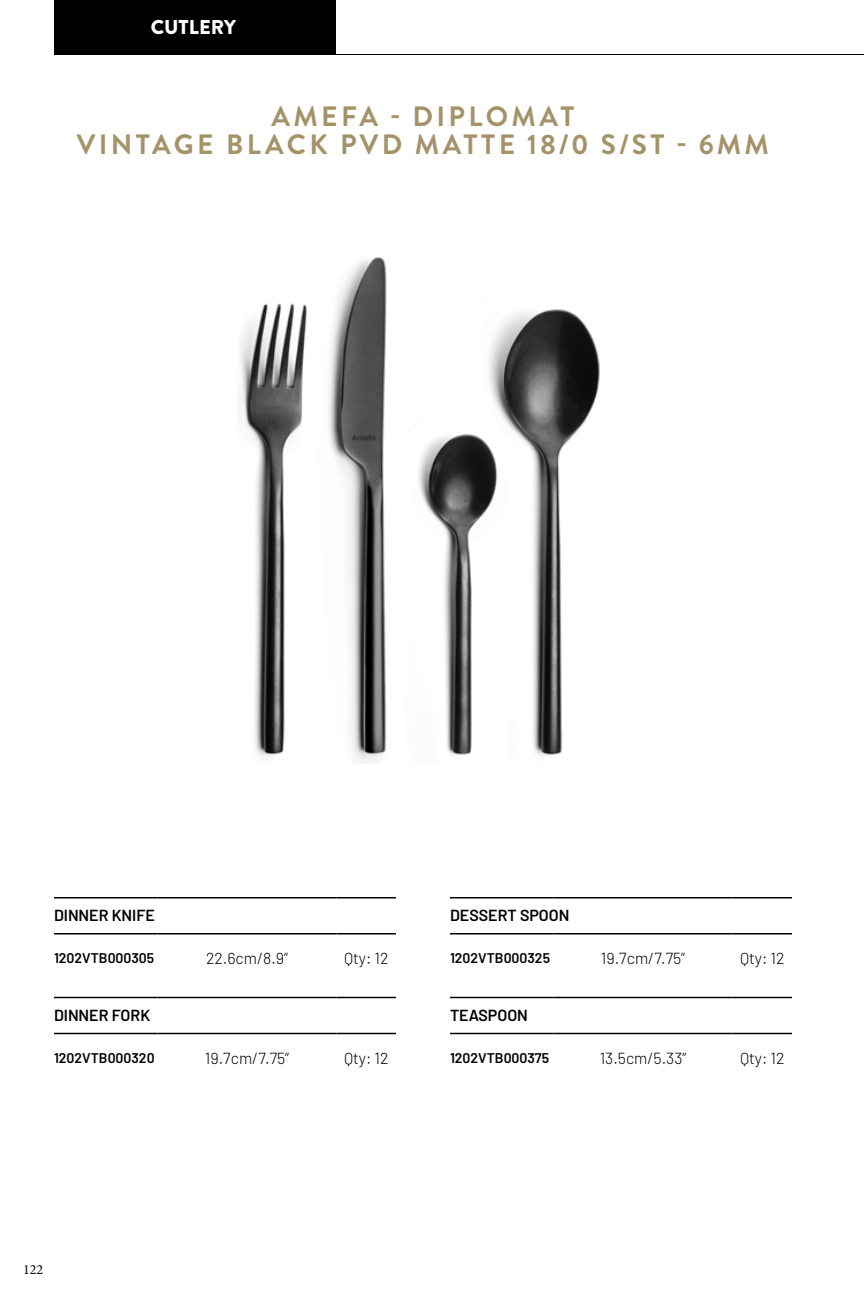
<style>
.page{position:relative;width:864px;height:1296px;background:#fff}
.page>*{position:absolute;margin:0;border:0;box-sizing:border-box;transform-origin:0 0}
.t1{font:700 28px/28px "Brandon Grotesque";letter-spacing:.12em;color:#a49368;text-align:center}
.t2{font:900 20px "Brandon Grotesque";color:#fff}
.t3{font:300 16px "Barlow";color:#000}
.t4{font:600 16px "Barlow";color:#000}
.t5{font:600 14px "Barlow";color:#000}
.t6{font:14px "Minion Pro";color:#000}
</style>
<div class="page">
<hr style="left:54px;top:54px;width:810px;height:1px;background:#000">
<div style="left:54px;top:0;width:281px;height:54px;background:#000"></div>
<hr style="left:54px;top:897px;width:104px;height:1px;background:#000">
<hr style="left:158px;top:897px;width:139px;height:1px;background:#000">
<hr style="left:297px;top:897px;width:40px;height:1px;background:#000">
<hr style="left:337px;top:897px;width:59px;height:1px;background:#000">
<hr style="left:54px;top:933px;width:104px;height:1px;background:#000">
<hr style="left:158px;top:933px;width:139px;height:1px;background:#000">
<hr style="left:297px;top:933px;width:40px;height:1px;background:#000">
<hr style="left:337px;top:933px;width:59px;height:1px;background:#000">
<hr style="left:450px;top:897px;width:104px;height:1px;background:#000">
<hr style="left:554px;top:897px;width:139px;height:1px;background:#000">
<hr style="left:693px;top:897px;width:40px;height:1px;background:#000">
<hr style="left:733px;top:897px;width:59px;height:1px;background:#000">
<hr style="left:450px;top:933px;width:104px;height:1px;background:#000">
<hr style="left:554px;top:933px;width:139px;height:1px;background:#000">
<hr style="left:693px;top:933px;width:40px;height:1px;background:#000">
<hr style="left:733px;top:933px;width:59px;height:1px;background:#000">
<hr style="left:450px;top:997px;width:104px;height:1px;background:#000">
<hr style="left:554px;top:997px;width:139px;height:1px;background:#000">
<hr style="left:693px;top:997px;width:40px;height:1px;background:#000">
<hr style="left:733px;top:997px;width:59px;height:1px;background:#000">
<hr style="left:450px;top:1033px;width:104px;height:1px;background:#000">
<hr style="left:554px;top:1033px;width:139px;height:1px;background:#000">
<hr style="left:693px;top:1033px;width:40px;height:1px;background:#000">
<hr style="left:733px;top:1033px;width:59px;height:1px;background:#000">
<hr style="left:54px;top:997px;width:104px;height:1px;background:#000">
<hr style="left:158px;top:997px;width:139px;height:1px;background:#000">
<hr style="left:297px;top:997px;width:40px;height:1px;background:#000">
<hr style="left:337px;top:997px;width:59px;height:1px;background:#000">
<hr style="left:54px;top:1033px;width:104px;height:1px;background:#000">
<hr style="left:158px;top:1033px;width:139px;height:1px;background:#000">
<hr style="left:297px;top:1033px;width:40px;height:1px;background:#000">
<hr style="left:337px;top:1033px;width:59px;height:1px;background:#000">
<img style="left:240px;top:257px;width:360px;height:506px">
<p class="t2" style="left:151px;top:13px;width:87px">CUTLERY</p>
<h1 class="t1" style="left:77px;top:103px;width:694px">AMEFA - DIPLOMAT<br>VINTAGE BLACK PVD MATTE 18/0 S/ST - 6MM</h1>
<p class="t4" style="left:54px;top:904px;width:102px">DINNER KNIFE</p>
<p class="t5" style="left:54px;top:948px;width:102px">1202VTB000305</p>
<p class="t3" style="left:206px;top:947px;width:84px">22.6cm/8.9”</p>
<p class="t3" style="left:344px;top:947px;width:46px">Qty: 12</p>
<p class="t4" style="left:54px;top:1004px;width:98px">DINNER FORK</p>
<p class="t5" style="left:54px;top:1048px;width:102px">1202VTB000320</p>
<p class="t3" style="left:205px;top:1047px;width:86px">19.7cm/7.75”</p>
<p class="t3" style="left:344px;top:1047px;width:46px">Qty: 12</p>
<p class="t4" style="left:450px;top:904px;width:121px">DESSERT SPOON</p>
<p class="t5" style="left:450px;top:948px;width:102px">1202VTB000325</p>
<p class="t3" style="left:601px;top:947px;width:86px">19.7cm/7.75”</p>
<p class="t3" style="left:740px;top:947px;width:46px">Qty: 12</p>
<p class="t4" style="left:450px;top:1004px;width:79px">TEASPOON</p>
<p class="t5" style="left:450px;top:1048px;width:101px">1202VTB000375</p>
<p class="t3" style="left:600px;top:1047px;width:88px">13.5cm/5.33”</p>
<p class="t3" style="left:740px;top:1047px;width:46px">Qty: 12</p>
<p class="t6" style="left:23px;top:1260px;width:22px">122</p>
</div>
